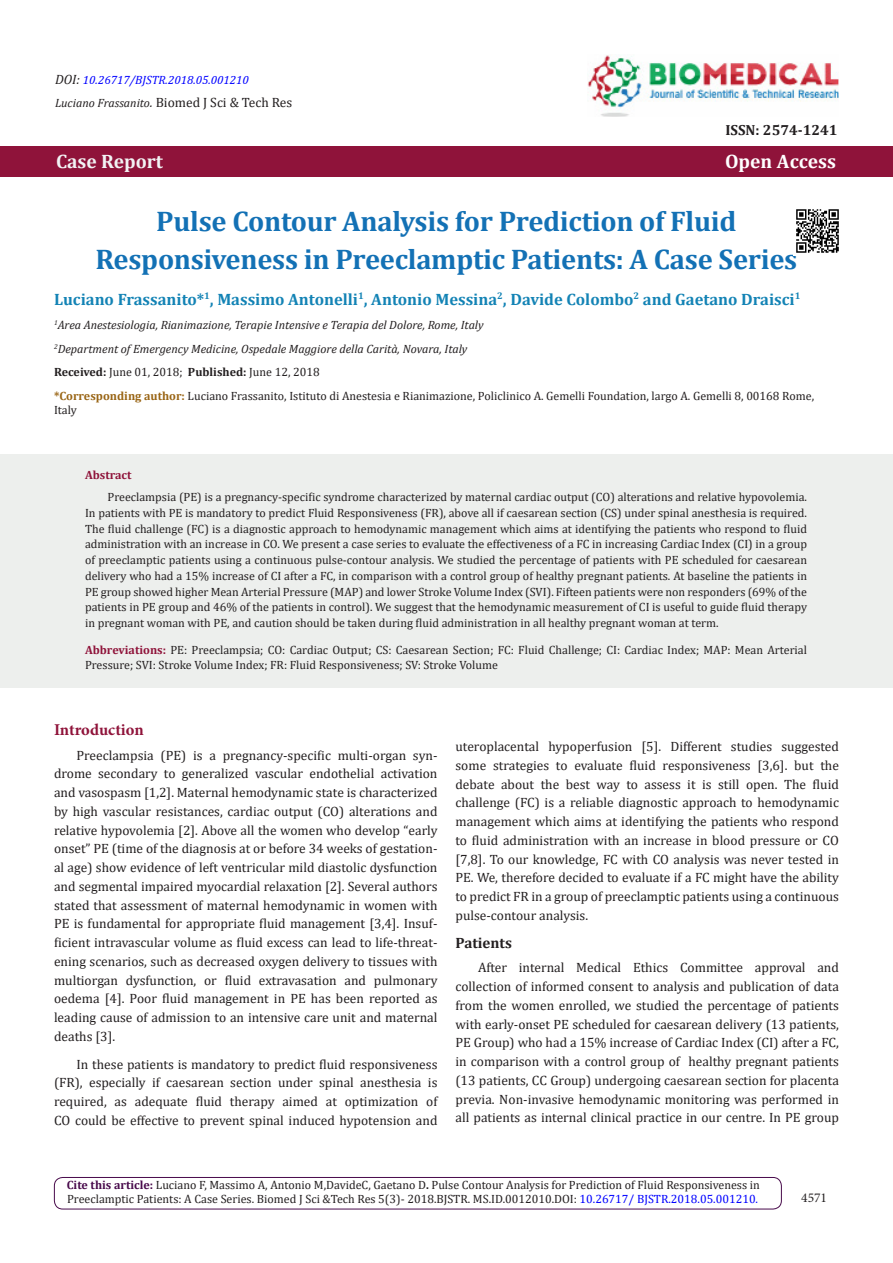
<style>
.page{position:relative;width:893px;height:1263px;background:#fff}
.page>*{position:absolute;margin:0;border:0;box-sizing:border-box;transform-origin:0 0}
.t1{font:700 28.5px/37.5px "Cambria";letter-spacing:-.01em;color:#1371b5;text-align:center}
.t2{font:700 19.5px "Cambria";color:#f2f3f4}
.t3{font:700 19.5px "Cambria";color:#fff}
.t4{font:700 16.5px "Cambria";color:#1383b5}
.t5{font:700 16.5px "Minion Pro";letter-spacing:-.005em;color:#8f133a}
.t6{font:700 15px "Cambria";color:#231f20}
.t7{font:700 14.7px "Cambria";color:#231f20}
.t8{font:13.5px/18.8px "Cambria";color:#231f20;text-align:justify}
.t9{font:13.5px "Minion Pro";color:#231f20}
.t10{font:12px/15.8px "Cambria";color:#231f20}
.t11{font:italic 12px "Cambria";color:#231f20}
.t12{font:italic 12px "Cambria";color:#00f}
.t13{font:700 12px "Cambria";color:#8f133a}
.s1{font-size:13.5px;color:#231f20}
.s2{font-style:italic;font-size:12px}
.s3{font-style:italic}
.s4{font-weight:700}
.s5{font-weight:700;color:#996515}
.s6{font-weight:700;color:#8f133a}
.s7{font-weight:700;color:#480a4b}
.s8{color:#00f}
</style>
<div class="page">
<div style="left:54px;top:1177px;width:728px;height:32px;border:1px solid #480a4b;border-radius:8px"></div>
<div style="left:0;top:146px;width:893px;height:31px;background:#8f133a"></div>
<img style="left:587px;top:55px;width:252px;height:62px">
<div style="left:0;top:454px;width:892px;height:234px;background:#edefed"></div>
<img style="left:796px;top:209px;width:43px;height:44px">
<p class="t12" style="left:55px;top:72px;width:195px"><span class="s1">DOI:</span> 10.26717/BJSTR.2018.05.001210</p>
<p class="t8" style="left:55px;top:93px;width:239px"><span class="s2">Luciano Frassanito</span><span class="s3">.</span> Biomed J Sci &amp; Tech Res</p>
<p class="t7" style="left:725px;top:119px;width:114px">ISSN: 2574-1241</p>
<p class="t2" style="left:56px;top:147px;width:108px">Case Report</p>
<p class="t3" style="left:725px;top:147px;width:112px">Open Access</p>
<p class="t1" style="left:96px;top:202px;width:703px">Pulse Contour Analysis for Prediction of Fluid<br>Responsiveness in Preeclamptic Patients: A Case Series</p>
<p class="t4" style="left:54px;top:287px;width:748px">Luciano Frassanito*<sup>1</sup>, Massimo Antonelli<sup>1</sup>, Antonio Messina<sup>2</sup>, Davide Colombo<sup>2</sup> and Gaetano Draisci<sup>1</sup></p>
<p class="t11" style="left:54px;top:316px;width:431px"><sup>1</sup>Area Anestesiologia, Rianimazione, Terapie Intensive e Terapia del Dolore, Rome, Italy</p>
<p class="t11" style="left:54px;top:340px;width:415px"><sup>2</sup>Department of Emergency Medicine, Ospedale Maggiore della Carità, Novara, Italy</p>
<p class="t10" style="left:54px;top:364px;width:267px"><span class="s4">Received:</span> June 01, 2018; <span class="s4">Published:</span> June 12, 2018</p>
<p class="t10" style="left:54px;top:388px;width:762px;line-height:14.4px"><span class="s5">*Corresponding author:</span> Luciano Frassanito, Istituto di Anestesia e Rianimazione, Policlinico A. Gemelli Foundation, largo A. Gemelli 8, 00168 Rome,<br>Italy</p>
<p class="t13" style="left:85px;top:467px;width:48px">Abstract</p>
<p class="t10" style="left:85px;top:489px;width:723px;text-align:justify;text-indent:22px">Preeclampsia (PE) is a pregnancy-specific syndrome characterized by maternal cardiac output (CO) alterations and relative hypovolemia.<br>In patients with PE is mandatory to predict Fluid Responsiveness (FR), above all if caesarean section (CS) under spinal anesthesia is required.<br>The fluid challenge (FC) is a diagnostic approach to hemodynamic management which aims at identifying the patients who respond to fluid administration with an increase in CO. We present a case series to evaluate the effectiveness of a FC in increasing Cardiac Index (CI) in a group of preeclamptic patients using a continuous pulse-contour analysis. We studied the percentage of patients with PE scheduled for caesarean delivery who had a 15% increase of CI after a FC, in comparison with a control group of healthy pregnant patients. At baseline the patients in PE group showed higher Mean Arterial Pressure (MAP) and lower Stroke Volume Index (SVI). Fifteen patients were non responders (69% of the patients in PE group and 46% of the patients in control). We suggest that the hemodynamic measurement of CI is useful to guide fluid therapy in pregnant woman with PE, and caution should be taken during fluid administration in all healthy pregnant woman at term.</p>
<p class="t10" style="left:85px;top:641px;width:723px"><span class="s6">Abbreviations:</span> PE: Preeclampsia; CO: Cardiac Output; CS: Caesarean Section; FC: Fluid Challenge; CI: Cardiac Index; MAP: Mean Arterial<br>Pressure; SVI: Stroke Volume Index; FR: Fluid Responsiveness; SV: Stroke Volume</p>
<p class="t5" style="left:54px;top:718px;width:91px">Introduction</p>
<p class="t8" style="left:54px;top:746px;width:385px;text-indent:22px">Preeclampsia (PE) is a pregnancy-specific multi-organ syn&shy;drome secondary to generalized vascular endothelial activation and vasospasm [1,2]. Maternal hemodynamic state is characterized by high vascular resistances, cardiac output (CO) alterations and relative hypovolemia [2]. Above all the women who develop “early onset” PE (time of the diagnosis at or before 34 weeks of gestation&shy;al age) show evidence of left ventricular mild diastolic dysfunction and segmental impaired myocardial relaxation [2]. Several authors stated that assessment of maternal hemodynamic in women with PE is fundamental for appropriate fluid management [3,4]. Insuf&shy;ficient intravascular volume as fluid excess can lead to life-threat&shy;ening scenarios, such as decreased oxygen delivery to tissues with multiorgan dysfunction, or fluid extravasation and pulmonary oedema [4]. Poor fluid management in PE has been reported as leading cause of admission to an intensive care unit and maternal deaths [3].</p>
<p class="t8" style="left:54px;top:1055px;width:385px;text-indent:22px">In these patients is mandatory to predict fluid responsiveness (FR), especially if caesarean section under spinal anesthesia is required, as adequate fluid therapy aimed at optimization of CO could be effective to prevent spinal induced hypotension and</p>
<p class="t8" style="left:455px;top:737px;width:385px">uteroplacental hypoperfusion [5]. Different studies suggested some strategies to evaluate fluid responsiveness [3,6]. but the debate about the best way to assess it is still open. The fluid challenge (FC) is a reliable diagnostic approach to hemodynamic management which aims at identifying the patients who respond to fluid administration with an increase in blood pressure or CO [7,8]. To our knowledge, FC with CO analysis was never tested in PE. We, therefore decided to evaluate if a FC might have the ability to predict FR in a group of preeclamptic patients using a continuous pulse-contour analysis.</p>
<p class="t6" style="left:455px;top:932px;width:58px">Patients</p>
<p class="t8" style="left:455px;top:958px;width:385px;text-indent:22px">After internal Medical Ethics Committee approval and collection of informed consent to analysis and publication of data from the women enrolled, we studied the percentage of patients with early-onset PE scheduled for caesarean delivery (13 patients, PE Group) who had a 15% increase of Cardiac Index (CI) after a FC, in comparison with a control group of healthy pregnant patients (13 patients, CC Group) undergoing caesarean section for placenta previa. Non-invasive hemodynamic monitoring was performed in all patients as internal clinical practice in our centre. In PE group</p>
<p class="t10" style="left:67px;top:1177px;width:695px"><span class="s7">Cite this article:</span> Luciano F, Massimo A, Antonio M,DavideC, Gaetano D<span class="s4">.</span> Pulse Contour Analysis for Prediction of Fluid Responsiveness in</p>
<p class="t10" style="left:67px;top:1191px;width:692px">Preeclamptic Patients: A Case Series. Biomed J Sci &amp;Tech Res 5(3)- 2018.BJSTR. MS.ID.0012010.DOI: <span class="s8">10.26717/ BJSTR.2018.05.001210.</span></p>
<p class="t9" style="left:801px;top:1189px;width:27px">4571</p>
</div>
